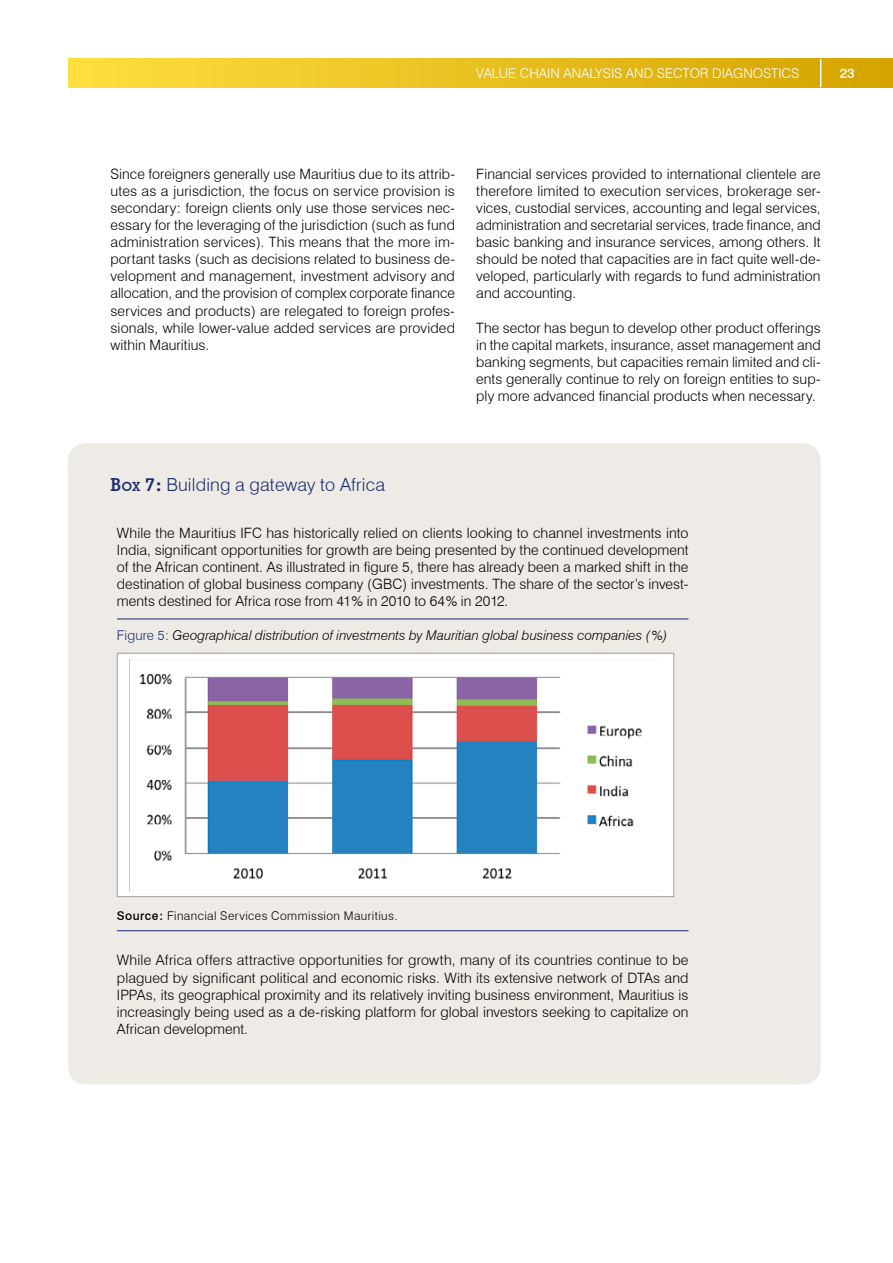
<style>
.page{position:relative;width:893px;height:1263px;background:#fff}
.page>*{position:absolute;margin:0;border:0;box-sizing:border-box;transform-origin:0 0}
.Boxes__names{font:300 18px "Swiss 721 BT";letter-spacing:.01em;color:#1b2d70}
.Body_text{font:300 14.25px/17.1px "Swiss 721 BT";letter-spacing:.005em;color:#000;text-align:justify}
.Figures__names{font:italic 300 13.5px "Swiss 721 BT";letter-spacing:.005em;color:#000}
.t1{font:300 13.5px "Swiss 721 BT";color:#fff}
.t2{font:500 13.5px "Swiss 721 BT";color:#fff}
.Source___Notes{font:300 12px "Swiss 721 BT";letter-spacing:.035em;color:#000}
.s1{font-family:"Geometric Slab 703 BT";font-weight:700}
.s2{font-family:"Geometric Slab 703 BT";font-weight:700;font-size:12.6px}
.s3{font-style:normal;color:#1b2d70}
.s4{font-weight:500}
</style>
<div class="page">
<div style="left:68px;top:443px;width:753px;height:641px;background:#eeebe7;border-radius:18px"></div>
<div style="left:68px;top:58px;width:825px;height:29px;background:linear-gradient(to right,#fddf3f,#d4a300)"></div>
<svg style="left:820px;top:59px;width:1px;height:28px"></svg>
<hr style="left:117px;top:619px;width:571px;height:1px;background:#1b2d70">
<hr style="left:117px;top:930px;width:571px;height:1px;background:#1b2d70">
<div style="left:117px;top:653px;width:557px;height:244px;background:#fff"></div>
<img style="left:139px;top:674px;width:504px;height:205px">
<div style="left:117px;top:653px;width:557px;height:244px;border:1px solid #9d9d9c"></div>
<p class="t1" style="left:476px;top:65px;width:325px">VALUE CHAIN ANALYSIS AND SECTOR DIAGNOSTICS</p>
<p class="t2" style="left:840px;top:65px;width:17px">23</p>
<p class="Body_text" style="left:111px;top:165px;width:346px">Since foreigners generally use Mauritius due to its attrib&shy;utes as a jurisdiction, the focus on service provision is secondary: foreign clients only use those services nec&shy;essary for the leveraging of the jurisdiction (such as fund administration services). This means that the more im&shy;portant tasks (such as decisions related to business de&shy;velopment and management, investment advisory and allocation, and the provision of complex corporate finance services and products) are relegated to foreign profes&shy;sionals, while lower-value added services are provided within Mauritius.</p>
<p class="Body_text" style="left:476px;top:165px;width:346px">Financial services provided to international clientele are therefore limited to execution services, brokerage ser&shy;vices, custodial services, accounting and legal services, administration and secretarial services, trade finance, and basic banking and insurance services, among others. It should be noted that capacities are in fact quite well-de&shy;veloped, particularly with regards to fund administration and accounting.</p>
<p class="Body_text" style="left:476px;top:319px;width:346px">The sector has begun to develop other product offerings in the capital markets, insurance, asset management and banking segments, but capacities remain limited and cli&shy;ents generally continue to rely on foreign entities to sup&shy;ply more advanced financial products when necessary.</p>
<p class="Boxes__names" style="left:111px;top:473px;width:276px"><span class="s1">B</span><span class="s2">ox</span> <span class="s1">7:</span> Building a gateway to Africa</p>
<p class="Body_text" style="left:117px;top:524px;width:573px">While the Mauritius IFC has historically relied on clients looking to channel investments into India, significant opportunities for growth are being presented by the continued development of the African continent. As illustrated in figure 5, there has already been a marked shift in the destination of global business company (GBC) investments. The share of the sector’s invest&shy;ments destined for Africa rose from 41% in 2010 to 64% in 2012.</p>
<p class="Figures__names" style="left:117px;top:627px;width:552px"><span class="s3">Figure 5:</span> Geographical distribution of investments by Mauritian global business companies (%)</p>
<p class="Source___Notes" style="left:117px;top:908px;width:282px"><span class="s4">Source:</span> Financial Services Commission Mauritius.</p>
<p class="Body_text" style="left:117px;top:952px;width:573px">While Africa offers attractive opportunities for growth, many of its countries continue to be plagued by significant political and economic risks. With its extensive network of DTAs and IPPAs, its geographical proximity and its relatively inviting business environment, Mauritius is increasingly being used as a de-risking platform for global investors seeking to capitalize on African development.</p>
</div>
